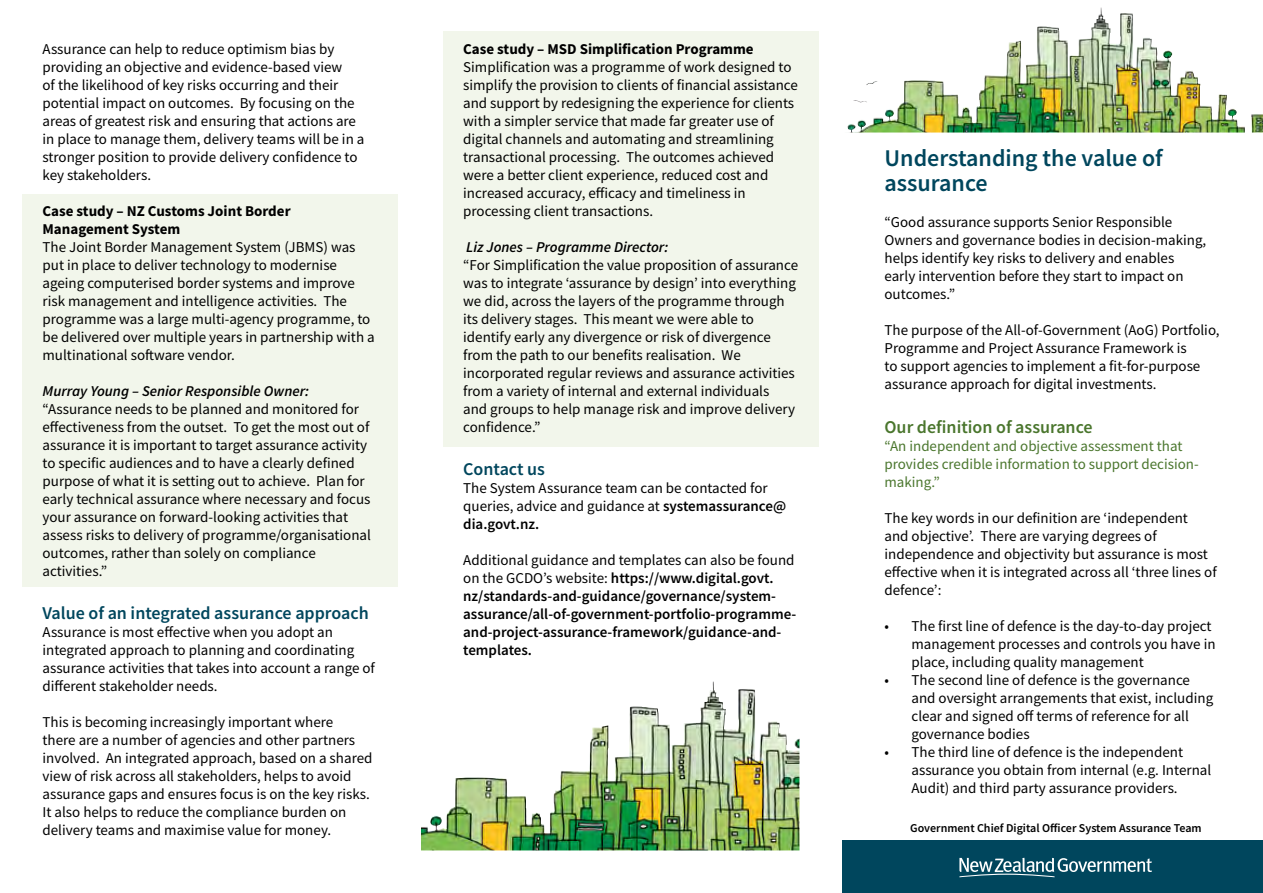
<style>
.page{position:relative;width:1263px;height:893px;background:#fff}
.page>*{position:absolute;margin:0;border:0;box-sizing:border-box;transform-origin:0 0}
.t1{font:600 24px/25.5px "Source Sans Pro";color:#00465d}
.t2{font:600 18px "Source Sans Pro";color:#00465d}
.t3{font:600 18px "Source Sans Pro";color:#4a762d}
.t4{font:15px/18px "Source Sans Pro";color:#000}
.t5{font:600 15px/18px "Source Sans Pro";color:#000}
.t6{font:15px/18px "Source Sans Pro";color:#4a762d}
.t7{font:700 15px/18px "Source Sans Pro";color:#000}
.t8{font:italic 600 15px "Source Sans Pro";color:#000}
.t9{font:600 12px "Source Sans Pro";color:#000}
.s1{font-weight:600}
.s2{font-weight:400}
</style>
<div class="page">
<div style="left:23px;top:195px;width:375px;height:392px;background:#f2f6eb"></div>
<div style="left:443px;top:31px;width:376px;height:415px;background:#f2f6eb"></div>
<div style="left:842px;top:840px;width:421px;height:53px;background:#00465d"></div>
<img style="left:847px;top:7px;width:398px;height:126px">
<img style="left:421px;top:681px;width:378px;height:169px">
<svg style="left:959px;top:858px;width:193px;height:19px"></svg>
<p class="t4" style="left:43px;top:40px;width:323px">Assurance can help to reduce optimism bias by providing an objective and evidence-based view<br>of the likelihood of key risks occurring and their potential impact on outcomes. By focusing on the areas of greatest risk and ensuring that actions are in place to manage them, delivery teams will be in a stronger position to provide delivery confidence to key stakeholders.</p>
<p class="t7" style="left:43px;top:202px;width:250px">Case study – NZ Customs Joint Border<br>Management System</p>
<p class="t4" style="left:43px;top:238px;width:334px">The Joint Border Management System (JBMS) was put in place to deliver technology to modernise ageing computerised border systems and improve risk management and intelligence activities. The programme was a large multi-agency programme, to be delivered over multiple years in partnership with a multinational software vendor.</p>
<p class="t8" style="left:43px;top:381px;width:268px">Murray Young – Senior Responsible Owner:</p>
<p class="t4" style="left:43px;top:400px;width:330px">“Assurance needs to be planned and monitored for effectiveness from the outset. To get the most out of assurance it is important to target assurance activity to specific audiences and to have a clearly defined purpose of what it is setting out to achieve. Plan for early technical assurance where necessary and focus your assurance on forward-looking activities that assess risks to delivery of programme/organisational outcomes, rather than solely on compliance activities.”</p>
<p class="t2" style="left:43px;top:601px;width:328px">Value of an integrated assurance approach</p>
<p class="t4" style="left:43px;top:623px;width:334px">Assurance is most effective when you adopt an integrated approach to planning and coordinating assurance activities that takes into account a range of different stakeholder needs.</p>
<p class="t4" style="left:43px;top:713px;width:331px">This is becoming increasingly important where<br>there are a number of agencies and other partners involved. An integrated approach, based on a shared view of risk across all stakeholders, helps to avoid assurance gaps and ensures focus is on the key risks.<br>It also helps to reduce the compliance burden on delivery teams and maximise value for money.</p>
<p class="t7" style="left:463px;top:40px;width:292px">Case study – MSD Simplification Programme</p>
<p class="t4" style="left:463px;top:58px;width:336px">Simplification was a programme of work designed to simplify the provision to clients of financial assistance and support by redesigning the experience for clients with a simpler service that made far greater use of digital channels and automating and streamlining transactional processing. The outcomes achieved were a better client experience, reduced cost and increased accuracy, efficacy and timeliness in processing client transactions.</p>
<p class="t8" style="left:466px;top:237px;width:204px">Liz Jones – Programme Director:</p>
<p class="t4" style="left:463px;top:256px;width:336px">“For Simplification the value proposition of assurance was to integrate ‘assurance by design’ into everything we did, across the layers of the programme through its delivery stages. This meant we were able to identify early any divergence or risk of divergence from the path to our benefits realisation. We incorporated regular reviews and assurance activities from a variety of internal and external individuals<br>and groups to help manage risk and improve delivery confidence.”</p>
<p class="t2" style="left:463px;top:457px;width:83px">Contact us</p>
<p class="t4" style="left:463px;top:479px;width:324px">The System Assurance team can be contacted for queries, advice and guidance at <span class="s1">systemassurance@ dia.govt.nz.</span></p>
<p class="t5" style="left:463px;top:551px;width:335px"><span class="s2">Additional guidance and templates can also be found on the GCDO’s website:</span> https://www.digital.govt. nz/standards-and-guidance/governance/system&shy;assurance/all-of-government-portfolio-programme&shy;and-project-assurance-framework/guidance-and&shy;templates.</p>
<h1 class="t1" style="left:884px;top:145px;width:280px">Understanding the value of assurance</h1>
<p class="t4" style="left:884px;top:213px;width:323px">“Good assurance supports Senior Responsible Owners and governance bodies in decision-making, helps identify key risks to delivery and enables early intervention before they start to impact on outcomes.”</p>
<p class="t4" style="left:884px;top:321px;width:337px">The purpose of the All-of-Government (AoG) Portfolio, Programme and Project Assurance Framework is<br>to support agencies to implement a fit-for-purpose assurance approach for digital investments.</p>
<p class="t3" style="left:884px;top:415px;width:210px">Our definition of assurance</p>
<p class="t6" style="left:884px;top:436px;width:316px">“An independent and objective assessment that provides credible information to support decision&shy;making.”</p>
<p class="t4" style="left:884px;top:508px;width:334px">The key words in our definition are ‘independent<br>and objective’. There are varying degrees of independence and objectivity but assurance is most effective when it is integrated across all ‘three lines of defence’:</p>
<p class="t4" style="left:911px;top:616px;width:306px;text-indent:-27px">• The first line of defence is the day-to-day project management processes and controls you have in place, including quality management</p>
<p class="t4" style="left:911px;top:670px;width:303px;text-indent:-27px">• The second line of defence is the governance and oversight arrangements that exist, including clear and signed off terms of reference for all governance bodies</p>
<p class="t4" style="left:911px;top:742px;width:301px;text-indent:-27px">• The third line of defence is the independent assurance you obtain from internal (e.g. Internal<br>Audit) and third party assurance providers.</p>
<p class="t9" style="left:910px;top:820px;width:293px">Government Chief Digital Officer System Assurance Team</p>
</div>
